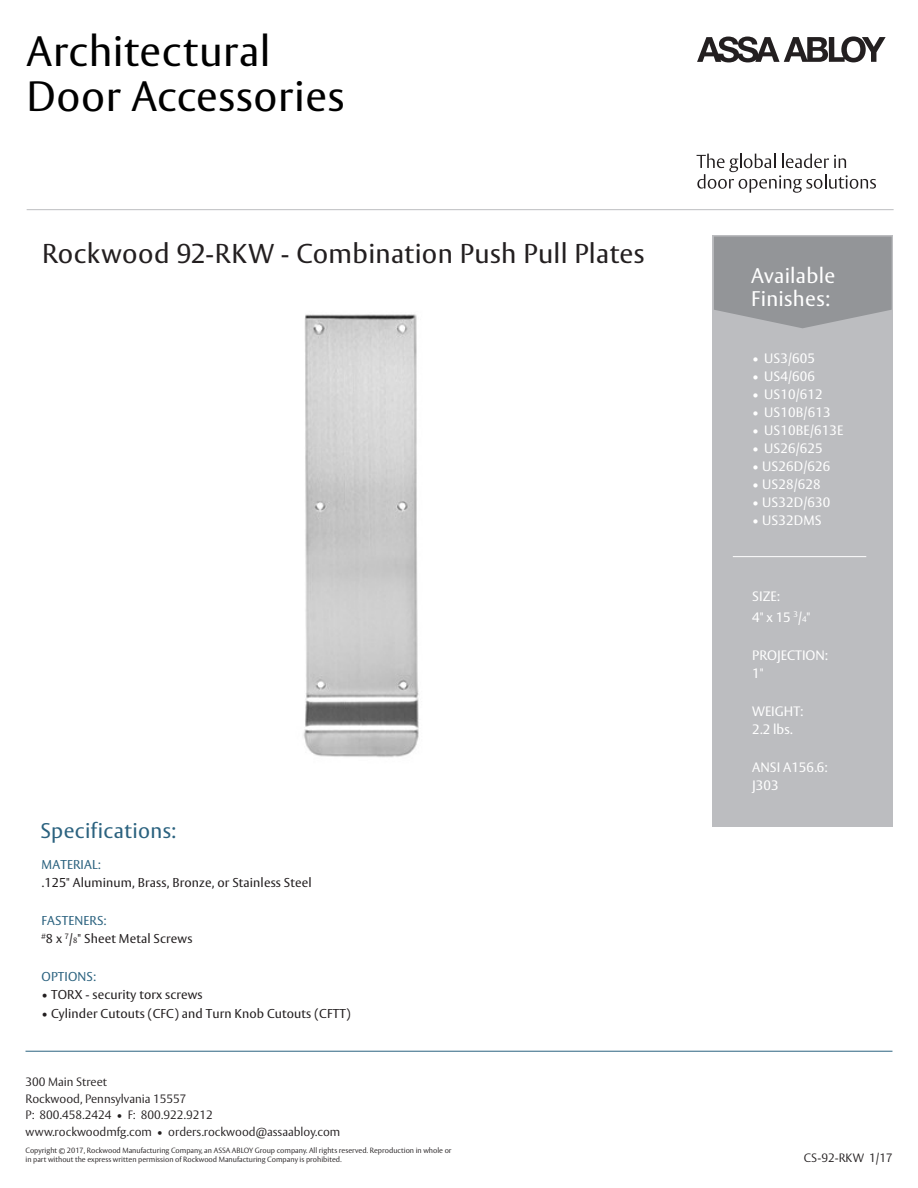
<style>
.page{position:relative;width:918px;height:1188px;background:#fff}
.page>*{position:absolute;margin:0;border:0;box-sizing:border-box;transform-origin:0 0}
.t1{font:42px/45.8px "ASSA Vesta";letter-spacing:.015em;color:#000}
.t2{font:27px "ASSA Vesta";letter-spacing:.015em;color:#231f20}
.t3{font:21px/22.5px "ASSA Vesta";letter-spacing:.015em;color:#fff}
.t4{font:21px "ASSA Vesta";letter-spacing:.015em;color:#2b627f}
.t5{font:13.5px/18px "ASSA Vesta";letter-spacing:.01em;color:#fff}
.t6{font:12.75px/18.6px "ASSA Vesta";letter-spacing:.01em;color:#231f20}
.t7{font:12.75px "ASSA Vesta";letter-spacing:.01em;color:#2b627f}
.t8{font:300 12px/16.5px "ASSA Vesta";color:#231f20}
.t9{font:300 7.5px/9px "ASSA Vesta";color:#231f20}
.s1{color:#2b627f}
.s2{font-size:7.65px}
.s3{font-size:8.1px}
</style>
<div class="page">
<div style="left:713px;top:235px;width:180px;height:592px;background:#bcbdc0"></div>
<svg style="left:714px;top:237px;width:178px;height:91px;background:#97989b"></svg>
<hr style="left:26px;top:1051px;width:866px;height:1px;background:#2b627f">
<hr style="left:733px;top:556px;width:133px;height:1px;background:#fff">
<img style="left:303px;top:314px;width:116px;height:444px">
<svg style="left:697px;top:36px;width:189px;height:26px"></svg>
<svg style="left:697px;top:154px;width:179px;height:39px"></svg>
<hr style="left:27px;top:209px;width:867px;height:1px;background:#bcbdc0">
<h1 class="t1" style="left:27px;top:30px;width:319px">Architectural<br>Door Accessories</h1>
<h2 class="t2" style="left:42px;top:237px;width:604px">Rockwood 92-RKW - Combination Push Pull Plates</h2>
<h3 class="t4" style="left:41px;top:818px;width:137px">Specifications:</h3>
<h3 class="t7" style="left:42px;top:856px;width:61px">MATERIAL:</h3>
<h3 class="t6" style="left:42px;top:874px;width:272px">.125" Aluminum, Brass, Bronze, or Stainless Steel</h3>
<h3 class="t6" style="left:42px;top:911px;width:152px"><span class="s1">FASTENERS:<br></span><sup>#</sup>8 x <sup>7</sup>/<span class="s2">8</span>" Sheet Metal Screws</h3>
<h3 class="t7" style="left:42px;top:968px;width:56px">OPTIONS:</h3>
<h3 class="t6" style="left:42px;top:986px;width:163px">• TORX - security torx screws</h3>
<h3 class="t6" style="left:42px;top:1005px;width:311px">• Cylinder Cutouts (CFC) and Turn Knob Cutouts (CFTT)</h3>
<h3 class="t8" style="left:26px;top:1074px;width:316px">300 Main Street<br>Rockwood, Pennsylvania 15557<br>P: 800.458.2424 • F: 800.922.9212 www.rockwoodmfg.com • orders.rockwood@assaabloy.com</h3>
<p class="t9" style="left:26px;top:1147px;width:428px">Copyright © 2017, Rockwood Manufacturing Company, an ASSA ABLOY Group company. All rights reserved. Reproduction in whole or in part without the express written permission of Rockwood Manufacturing Company is prohibited.</p>
<h3 class="t3" style="left:751px;top:265px;width:86px">Available<br>Finishes:</h3>
<h3 class="t5" style="left:752px;top:350px;width:64px">• US3/605</h3>
<h3 class="t5" style="left:752px;top:368px;width:64px">• US4/606</h3>
<h3 class="t5" style="left:752px;top:386px;width:72px">• US10/612</h3>
<h3 class="t5" style="left:752px;top:404px;width:80px">• US10B/613</h3>
<h3 class="t5" style="left:752px;top:422px;width:93px">• US10BE/613E</h3>
<h3 class="t5" style="left:752px;top:440px;width:72px">• US26/625</h3>
<h3 class="t5" style="left:752px;top:458px;width:80px">• US26D/626</h3>
<h3 class="t5" style="left:752px;top:476px;width:70px">• US28/628</h3>
<h3 class="t5" style="left:752px;top:494px;width:80px">• US32D/630</h3>
<h3 class="t5" style="left:752px;top:512px;width:71px">• US32DMS</h3>
<h3 class="t5" style="left:752px;top:587px;width:60px;line-height:20.1px">SIZE:<br>4" x 15 <sup>3</sup>/<span class="s3">4</span>"</h3>
<h3 class="t5" style="left:752px;top:647px;width:77px">PROJECTION:<br>1"</h3>
<h3 class="t5" style="left:752px;top:703px;width:53px">WEIGHT:<br>2.2 lbs.</h3>
<h3 class="t5" style="left:752px;top:759px;width:77px">ANSI A156.6:<br>J303</h3>
<h3 class="t8" style="left:804px;top:1151px;width:90px">CS-92-RKW 1/17</h3>
</div>
